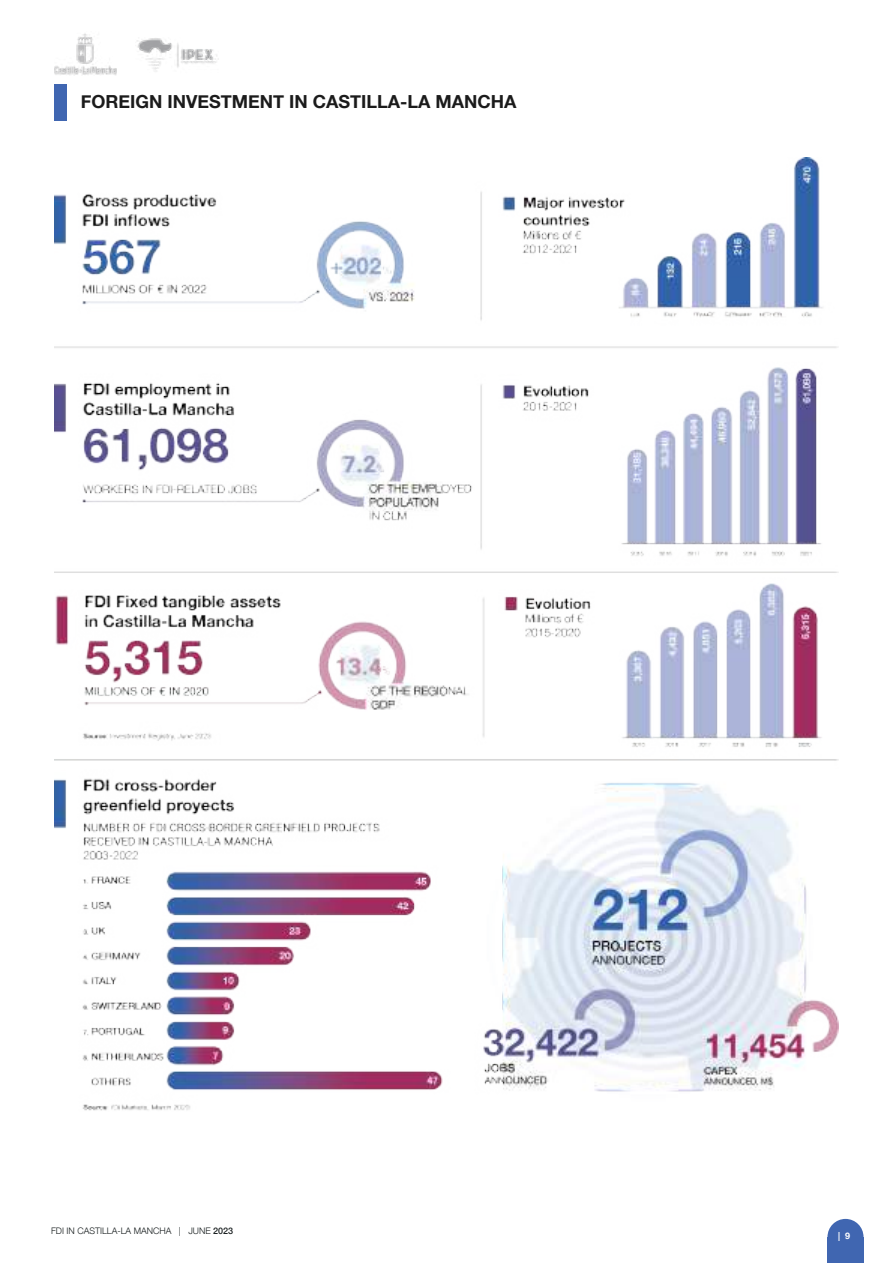
<style>
.page{position:relative;width:893px;height:1263px;background:#fff}
.page>*{position:absolute;margin:0;border:0;box-sizing:border-box;transform-origin:0 0}
.t1{font:700 18px "Helvetica Neue";color:#1b1b1b}
.t2{font:300 9px "Helvetica Neue";color:#181e1f}
.t3{font:700 9px "Helvetica Neue";color:#fff}
.s1{font-weight:500}
</style>
<div class="page">
<div style="left:827px;top:1237px;width:36px;height:26px;background:#4066b1"></div>
<div style="left:827px;top:1219px;width:36px;height:36px;background:#4066b1;border-radius:50%"></div>
<img style="left:137px;top:38px;width:82px;height:34px">
<img style="left:54px;top:33px;width:62px;height:42px">
<div style="left:54px;top:85px;width:13px;height:36px;background:#4066b1"></div>
<img style="left:54px;top:157px;width:785px;height:954px">
<p class="t1" style="left:81px;top:87px;width:437px">FOREIGN INVESTMENT IN CASTILLA-LA MANCHA</p>
<p class="t2" style="left:51px;top:1223px;width:184px">FDI IN CASTILLA-LA MANCHA | JUNE <span class="s1">2023</span></p>
<p class="t3" style="left:838px;top:1229px;width:14px">| 9</p>
</div>
